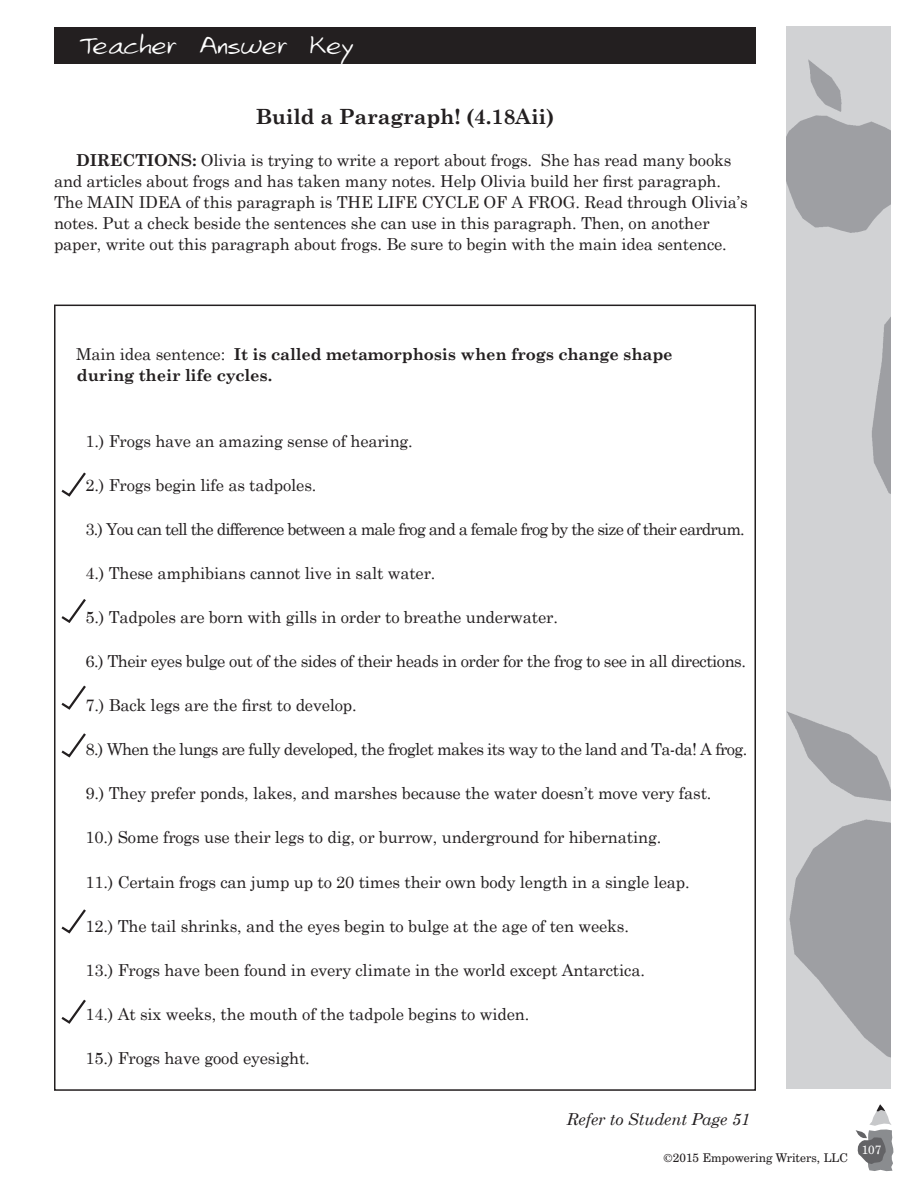
<style>
.page{position:relative;width:918px;height:1188px;background:#fff}
.page>*{position:absolute;margin:0;border:0;box-sizing:border-box;transform-origin:0 0}
.t1{font:25.5px "Larkins Hand";color:#fff}
.t2{font:700 21px "Century Schoolbook";letter-spacing:-.01em;color:#231f20}
.t3{font:16.5px/21px "Century Schoolbook";letter-spacing:-.01em;color:#231f20}
.t4{font:700 16.5px/21px "Century Schoolbook";letter-spacing:-.01em;color:#231f20}
.t5{font:16.5px "Century Schoolbook";letter-spacing:-.05em;color:#231f20}
.t6{font:16.5px "Century Schoolbook";letter-spacing:-.03em;color:#231f20}
.t7{font:16.5px "Century Schoolbook";letter-spacing:-.04em;color:#231f20}
.t8{font:italic 16.5px "Century Schoolbook";letter-spacing:-.01em;color:#231f20}
.t9{font:12px "Century Schoolbook BT";color:#231f20}
.t10{font:12px "Century Schoolbook BT";color:#fff}
.s1{font-weight:700}
.s2{font-weight:400}
</style>
<div class="page">
<svg style="left:61px;top:599px;width:25px;height:24px"></svg>
<svg style="left:61px;top:685px;width:25px;height:25px"></svg>
<svg style="left:61px;top:733px;width:25px;height:25px"></svg>
<svg style="left:61px;top:909px;width:25px;height:25px"></svg>
<svg style="left:61px;top:999px;width:25px;height:25px"></svg>
<svg style="left:61px;top:472px;width:25px;height:25px"></svg>
<img style="left:786px;top:27px;width:105px;height:1062px">
<div style="left:54px;top:27px;width:702px;height:37px;background:#231f20"></div>
<svg style="left:856px;top:1104px;width:37px;height:67px"></svg>
<h1 class="t1" style="left:81px;top:30px;width:273px">Teacher Answer Key</h1>
<p class="t2" style="left:256px;top:103px;width:300px">Build a Paragraph! (4.18Aii)</p>
<p class="t3" style="left:54px;top:149px;width:695px;text-indent:22px"><span class="s1">DIRECTIONS:</span> Olivia is trying to write a report about frogs. She has read many books and articles about frogs and has taken many notes. Help Olivia build her first paragraph.<br>The MAIN IDEA of this paragraph is THE LIFE CYCLE OF A FROG. Read through Olivia’s notes. Put a check beside the sentences she can use in this paragraph. Then, on another paper, write out this paragraph about frogs. Be sure to begin with the main idea sentence.</p>
<p class="t4" style="left:76px;top:344px;width:598px"><span class="s2">Main idea sentence:</span> It is called metamorphosis when frogs change shape during their life cycles.</p>
<p class="t3" style="left:85px;top:430px;width:329px">1.) Frogs have an amazing sense of hearing.</p>
<p class="t3" style="left:85px;top:474px;width:232px">2.) Frogs begin life as tadpoles.</p>
<p class="t5" style="left:85px;top:518px;width:661px">3.) You can tell the difference between a male frog and a female frog by the size of their eardrum.</p>
<p class="t3" style="left:85px;top:562px;width:351px">4.) These amphibians cannot live in salt water.</p>
<p class="t3" style="left:85px;top:606px;width:474px">5.) Tadpoles are born with gills in order to breathe underwater.</p>
<p class="t6" style="left:85px;top:651px;width:662px">6.) Their eyes bulge out of the sides of their heads in order for the frog to see in all directions.</p>
<p class="t3" style="left:85px;top:694px;width:273px">7.) Back legs are the first to develop.</p>
<p class="t7" style="left:85px;top:739px;width:663px">8.) When the lungs are fully developed, the froglet makes its way to the land and Ta-da! A frog.</p>
<p class="t3" style="left:85px;top:783px;width:628px">9.) They prefer ponds, lakes, and marshes because the water doesn’t move very fast.</p>
<p class="t3" style="left:85px;top:827px;width:577px">10.) Some frogs use their legs to dig, or burrow, underground for hibernating.</p>
<p class="t3" style="left:85px;top:871px;width:606px">11.) Certain frogs can jump up to 20 times their own body length in a single leap.</p>
<p class="t3" style="left:85px;top:915px;width:545px">12.) The tail shrinks, and the eyes begin to bulge at the age of ten weeks.</p>
<p class="t3" style="left:85px;top:959px;width:561px">13.) Frogs have been found in every climate in the world except Antarctica.</p>
<p class="t3" style="left:85px;top:1003px;width:445px">14.) At six weeks, the mouth of the tadpole begins to widen.</p>
<p class="t3" style="left:85px;top:1047px;width:226px">15.) Frogs have good eyesight.</p>
<p class="t8" style="left:567px;top:1110px;width:185px">Refer to Student Page 51</p>
<p class="t9" style="left:663px;top:1150px;width:186px">©2015 Empowering Writers, LLC</p>
<p class="t10" style="left:862px;top:1142px;width:21px">107</p>
</div>
